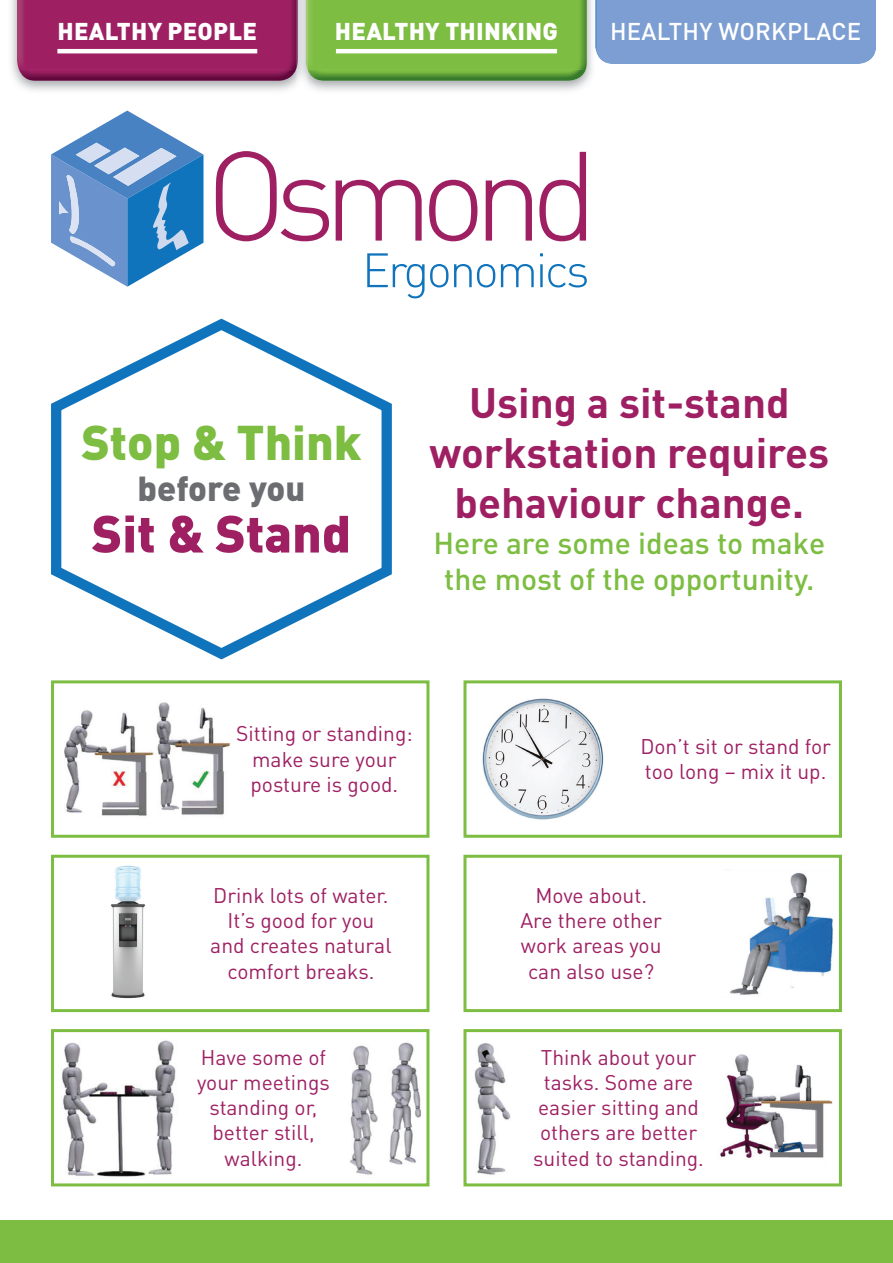
<style>
.page{position:relative;width:893px;height:1263px;background:#fff}
.page>*{position:absolute;margin:0;border:0;box-sizing:border-box;transform-origin:0 0}
.t1{font:900 51.45px "DIN Pro";color:#9e2063}
.t2{font:900 48.15px "DIN Pro";color:#7cbd42}
.t3{font:700 42px/50.4px "DIN Pro";color:#9e2063;text-align:center}
.t4{font:900 34.35px "DIN Pro";color:#6c6d70}
.t5{font:500 30px/36px "DIN Pro";color:#7cbd42;text-align:center}
.t6{font:900 24px "DIN Pro";letter-spacing:.01em;color:#fff}
.t7{font:500 24px "DIN Pro";letter-spacing:.01em;color:#fff}
.t8{font:21px/25.2px "DIN Pro";color:#9e2063;text-align:center}
</style>
<div class="page">
<div style="left:0;top:1220px;width:893px;height:43px;background:#7cbd42"></div>
<svg style="left:216px;top:151px;width:113px;height:90px"></svg>
<svg style="left:336px;top:180px;width:86px;height:61px"></svg>
<svg style="left:429px;top:180px;width:48px;height:61px"></svg>
<svg style="left:486px;top:180px;width:46px;height:61px"></svg>
<svg style="left:539px;top:152px;width:47px;height:89px"></svg>
<svg style="left:367px;top:253px;width:81px;height:45px"></svg>
<svg style="left:454px;top:264px;width:41px;height:23px"></svg>
<svg style="left:501px;top:264px;width:33px;height:23px"></svg>
<hr style="left:540px;top:264px;width:3px;height:23px;background:#1074bc">
<svg style="left:548px;top:264px;width:39px;height:23px"></svg>
<svg style="left:51px;top:111px;width:153px;height:176px"></svg>
<svg style="left:51px;top:318px;width:341px;height:342px"></svg>
<svg style="left:51px;top:680px;width:378px;height:158px"></svg>
<div style="left:51px;top:855px;width:378px;height:157px;border:3px solid #7cbd42"></div>
<svg style="left:51px;top:1029px;width:378px;height:157px"></svg>
<div style="left:463px;top:680px;width:379px;height:158px;border:3px solid #7cbd42"></div>
<div style="left:463px;top:855px;width:379px;height:157px;border:3px solid #7cbd42"></div>
<div style="left:463px;top:1029px;width:379px;height:157px;border:3px solid #7cbd42"></div>
<img style="left:62px;top:698px;width:171px;height:122px">
<img style="left:482px;top:698px;width:122px;height:122px">
<img style="left:111px;top:865px;width:34px;height:134px">
<img style="left:730px;top:873px;width:103px;height:122px">
<img style="left:62px;top:1037px;width:115px;height:141px">
<img style="left:349px;top:1038px;width:72px;height:140px">
<img style="left:474px;top:1043px;width:37px;height:132px">
<img style="left:720px;top:1054px;width:113px;height:105px">
<div style="left:596px;top:0;width:280px;height:64px;background:#7c9ed2"></div>
<img style="left:591px;top:0;width:3px;height:68px">
<img style="left:595px;top:0;width:1px;height:50px">
<img style="left:307px;top:0;width:280px;height:81px">
<hr style="left:336px;top:49px;width:221px;height:4px;background:#fff">
<img style="left:306px;top:0;width:1px;height:69px">
<img style="left:19px;top:70px;width:277px;height:11px">
<div style="left:17px;top:0;width:280px;height:70px;background:#9e2063"></div>
<img style="left:297px;top:0;width:1px;height:67px">
<hr style="left:57px;top:49px;width:200px;height:4px;background:#fff">
<p class="t6" style="left:58px;top:15px;width:201px">HEALTHY PEOPLE</p>
<p class="t6" style="left:335px;top:15px;width:225px">HEALTHY THINKING</p>
<p class="t7" style="left:610px;top:15px;width:253px">HEALTHY WORKPLACE</p>
<h2 class="t2" style="left:81px;top:410px;width:282px">Stop &amp; Think</h2>
<h3 class="t4" style="left:138px;top:465px;width:169px">before you</h3>
<h1 class="t1" style="left:92px;top:499px;width:261px">Sit &amp; Stand</h1>
<h3 class="t3" style="left:430px;top:375px;width:401px">Using a sit-stand workstation requires behaviour change.</h3>
<h3 class="t5" style="left:433px;top:524px;width:393px">Here are some ideas to make the most of the opportunity.</h3>
<p class="t8" style="left:236px;top:720px;width:178px">Sitting or standing: make sure your posture is good.</p>
<p class="t8" style="left:210px;top:882px;width:183px">Drink lots of water.<br>It’s good for you and creates natural comfort breaks.</p>
<p class="t8" style="left:197px;top:1044px;width:134px">Have some of your meetings standing or, better still, walking.</p>
<p class="t8" style="left:640px;top:733px;width:192px;text-align:left">Don’t sit or stand for too long – mix it up.</p>
<p class="t8" style="left:520px;top:882px;width:143px">Move about.<br>Are there other work areas you can also use?</p>
<p class="t8" style="left:533px;top:1044px;width:172px">Think about your tasks. Some are easier sitting and others are better suited to standing.</p>
</div>
